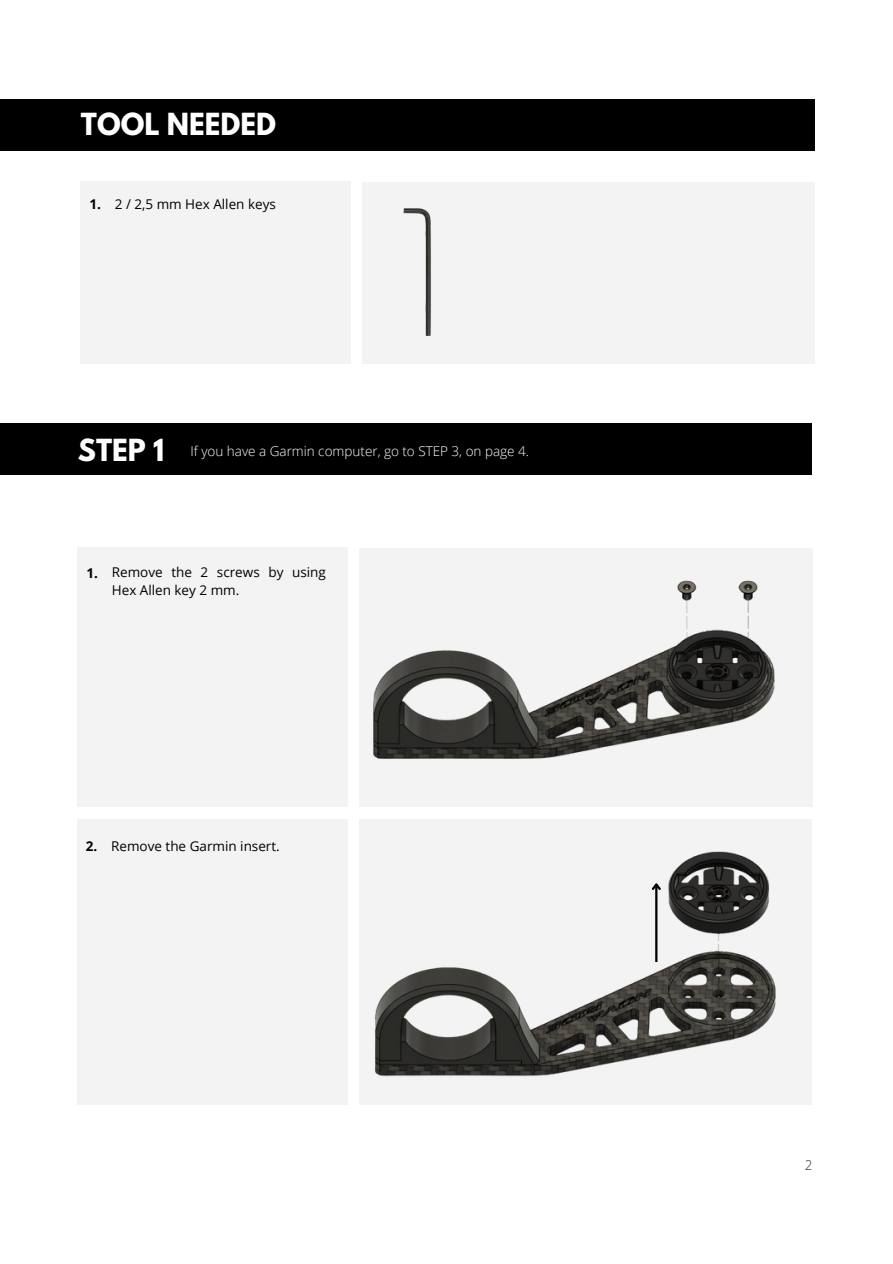
<style>
.page{position:relative;width:893px;height:1264px;background:#fff}
.page>*{position:absolute;margin:0;border:0;box-sizing:border-box;transform-origin:0 0}
.t1{font:700 27px "League Spartan";color:#fff}
.t2{font:13.5px/18px "Open Sans";color:#000}
.t3{font:300 13.5px "Open Sans";color:#fff}
.t4{font:700 13.5px "Open Sans";color:#000}
.t5{font:300 13.5px "Open Sans";color:#2f3029}
</style>
<div class="page">
<div style="left:0;top:423px;width:811px;height:52px;background:#000"></div>
<div style="left:359px;top:548px;width:453px;height:258px;background:#f3f3f3"></div>
<div style="left:359px;top:819px;width:452px;height:285px;background:#f3f3f3"></div>
<div style="left:78px;top:547px;width:270px;height:259px;background:#f3f3f3"></div>
<div style="left:78px;top:819px;width:270px;height:285px;background:#f3f3f3"></div>
<div style="left:0;top:99px;width:814px;height:52px;background:#000"></div>
<div style="left:81px;top:181px;width:270px;height:182px;background:#f3f3f3"></div>
<div style="left:362px;top:182px;width:452px;height:181px;background:#f3f3f3"></div>
<img style="left:403px;top:208px;width:28px;height:128px">
<img style="left:375px;top:851px;width:401px;height:226px">
<hr style="left:655px;top:884px;width:2px;height:78px;background:#000">
<svg style="left:649px;top:880px;width:13px;height:12px"></svg>
<img style="left:373px;top:580px;width:402px;height:179px">
<p class="t1" style="left:81px;top:111px;width:197px">TOOL NEEDED</p>
<p class="t4" style="left:90px;top:194px;width:13px">1.</p>
<p class="t2" style="left:115px;top:194px;width:162px">2 / 2,5 mm Hex Allen keys</p>
<p class="t1" style="left:78px;top:436px;width:88px">STEP 1</p>
<p class="t3" style="left:190px;top:441px;width:340px">If you have a Garmin computer, go to STEP 3, on page 4.</p>
<p class="t4" style="left:87px;top:563px;width:13px">1.</p>
<p class="t2" style="left:112px;top:562px;width:215px">Remove the 2 screws by using<br>Hex Allen key 2 mm.</p>
<p class="t4" style="left:86px;top:837px;width:13px">2.</p>
<p class="t2" style="left:111px;top:837px;width:170px">Remove the Garmin insert.</p>
<p class="t5" style="left:804px;top:1155px;width:9px">2</p>
</div>
